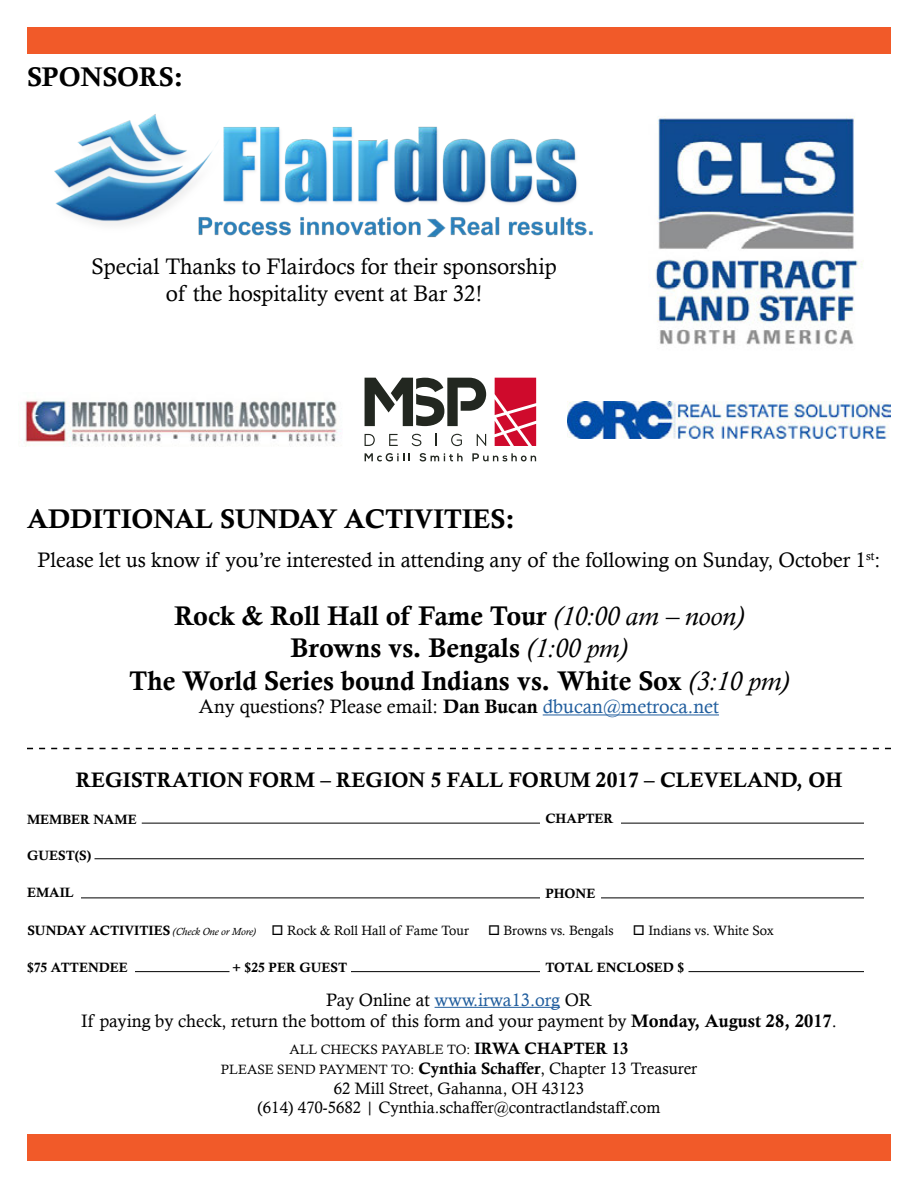
<style>
.page{position:relative;width:918px;height:1188px;background:#fff}
.page>*{position:absolute;margin:0;border:0;box-sizing:border-box;transform-origin:0 0}
.t1{font:27px/32.4px "Calis MT Bol";color:#000;text-align:center}
.t2{font:22.5px/27px "Calisto";color:#000;text-align:center}
.t3{font:21px "Calisto";color:#000}
.t4{font:21px "Calis MT Bol";color:#000}
.t5{font:19.5px "Calisto";color:#000}
.t6{font:18px/21.6px "Calisto";color:#000;text-align:center}
.t7{font:16.5px/19.8px "Calisto";color:#000;text-align:center}
.t8{font:13.5px/19.8px "Calisto";color:#000;text-align:center}
.t9{font:13.5px "Calis MT Bol";color:#000}
.s1{font-family:"Calisto";font-style:italic}
.s2{font-family:"Calis MT Bol"}
.s3{color:#215e9e}
.s4{font-style:italic;font-size:10.5px}
.s5{font-family:"Calis MT Bol";font-size:16.5px}
.s6{font-size:16.5px}
</style>
<div class="page">
<div style="left:27px;top:1134px;width:864px;height:27px;background:#f15a29"></div>
<div style="left:27px;top:27px;width:864px;height:27px;background:#f15a29"></div>
<img style="left:54px;top:114px;width:539px;height:124px">
<img style="left:24px;top:400px;width:317px;height:47px">
<img style="left:567px;top:401px;width:324px;height:37px">
<hr style="left:543px;top:714px;width:176px;height:1px;background:#215e9e">
<hr style="left:435px;top:1007px;width:125px;height:1px;background:#215e9e">
<svg style="left:495px;top:378px;width:41px;height:68px;background:#d73551"></svg>
<svg style="left:365px;top:378px;width:121px;height:48px"></svg>
<svg style="left:365px;top:434px;width:10px;height:12px"></svg>
<svg style="left:389px;top:434px;width:9px;height:12px"></svg>
<svg style="left:412px;top:434px;width:9px;height:12px"></svg>
<svg style="left:436px;top:434px;width:1px;height:12px"></svg>
<svg style="left:451px;top:434px;width:11px;height:12px"></svg>
<svg style="left:477px;top:434px;width:9px;height:12px"></svg>
<svg style="left:365px;top:453px;width:45px;height:8px"></svg>
<svg style="left:419px;top:453px;width:44px;height:8px"></svg>
<svg style="left:472px;top:453px;width:64px;height:8px"></svg>
<img style="left:655px;top:116px;width:209px;height:229px">
<svg style="left:27px;top:748px;width:864px;height:1px"></svg>
<hr style="left:142px;top:823px;width:398px;height:1px;background:#000">
<hr style="left:621px;top:823px;width:243px;height:1px;background:#000">
<hr style="left:94px;top:858px;width:770px;height:1px;background:#000">
<hr style="left:81px;top:898px;width:459px;height:1px;background:#000">
<hr style="left:601px;top:898px;width:263px;height:1px;background:#000">
<hr style="left:135px;top:971px;width:95px;height:1px;background:#000">
<hr style="left:351px;top:971px;width:189px;height:1px;background:#000">
<hr style="left:688px;top:971px;width:176px;height:1px;background:#000">
<h1 class="t1" style="left:27px;top:60px;width:158px">SPONSORS:</h1>
<h2 class="t2" style="left:91px;top:252px;width:467px">Special Thanks to Flairdocs for their sponsorship of the hospitality event at Bar 32!</h2>
<h1 class="t1" style="left:27px;top:502px;width:489px">ADDITIONAL SUNDAY ACTIVITIES:</h1>
<h3 class="t3" style="left:38px;top:548px;width:844px">Please let us know if you’re interested in attending any of the following on Sunday, October 1<sup>st</sup>:</h3>
<h1 class="t1" style="left:129px;top:600px;width:661px">Rock &amp; Roll Hall of Fame Tour <span class="s1">(10:00 am – noon)<br></span>Browns vs. Bengals <span class="s1">(1:00 pm)<br></span>The World Series bound Indians vs. White Sox <span class="s1">(3:10 pm)</span></h1>
<h3 class="t5" style="left:199px;top:695px;width:522px">Any questions? Please email: <span class="s2">Dan Bucan</span> <span class="s3">dbucan@metroca.net</span></h3>
<h3 class="t4" style="left:76px;top:768px;width:768px">REGISTRATION FORM – REGION 5 FALL FORUM 2017 – CLEVELAND, OH</h3>
<p class="t9" style="left:27px;top:811px;width:111px">MEMBER NAME</p>
<p class="t9" style="left:27px;top:848px;width:66px">GUEST(S)</p>
<p class="t9" style="left:27px;top:885px;width:48px">EMAIL</p>
<p class="t9" style="left:545px;top:811px;width:70px">CHAPTER</p>
<p class="t9" style="left:545px;top:886px;width:52px">PHONE</p>
<p class="t8" style="left:28px;top:920px;width:443px"><span class="s2">SUNDAY ACTIVITIES</span> <span class="s4">(Check One or More)</span> □ Rock &amp; Roll Hall of Fame Tour</p>
<p class="t8" style="left:488px;top:920px;width:127px">□ Browns vs. Bengals</p>
<p class="t8" style="left:633px;top:920px;width:142px">□ Indians vs. White Sox</p>
<p class="t9" style="left:27px;top:960px;width:102px">$75 ATTENDEE</p>
<p class="t9" style="left:232px;top:960px;width:116px">+ $25 PER GUEST</p>
<p class="t9" style="left:545px;top:960px;width:140px">TOTAL ENCLOSED $</p>
<h3 class="t6" style="left:81px;top:989px;width:757px">Pay Online at <span class="s3">www.irwa13.org</span> OR<br>If paying by check, return the bottom of this form and your payment by <span class="s2">Monday, August 28, 2017</span>.</h3>
<p class="t8" style="left:221px;top:1039px;width:478px">ALL CHECKS PAYABLE TO: <span class="s5">IRWA CHAPTER 13<br></span>PLEASE SEND PAYMENT TO: <span class="s5">Cynthia Schaffer</span><span class="s6">, Chapter 13 Treasurer</span></p>
<p class="t7" style="left:258px;top:1078px;width:404px">62 Mill Street, Gahanna, OH 43123<br>(614) 470-5682 | Cynthia.schaffer@contractlandstaff.com</p>
</div>
